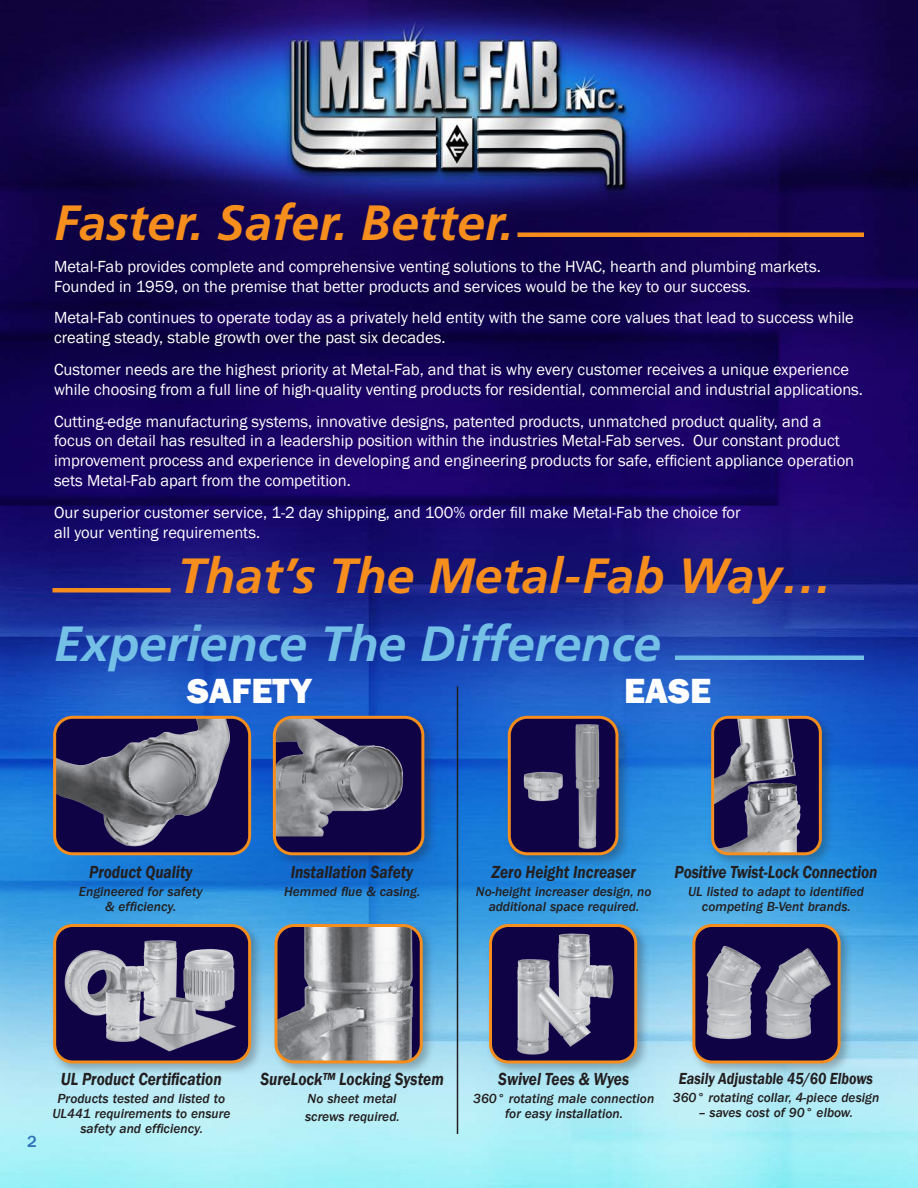
<style>
.page{position:relative;width:918px;height:1188px;background:#fff}
.page>*{position:absolute;margin:0;border:0;box-sizing:border-box;transform-origin:0 0}
.t1{font:italic 700 49.5px "Frutiger LT Std";color:#f68e1e}
.t2{font:italic 700 49.5px "Frutiger LT Std";color:#74c0e6}
.t3{font:800 36px "Franklin Gothic";color:#fff}
.t4{font:italic 600 18px "Franklin Gothic";color:#231f20;scale:.85 1}
.t5{font:16.5px/19.8px "Franklin Gothic";color:#fff}
.t6{font:italic 600 16.5px "Franklin Gothic";color:#231f20;scale:.85 1}
.t7{font:500 16.5px "Franklin Gothic";color:#3171b8}
.t8{font:italic 500 13.5px/15px "Franklin Gothic LT Com";color:#231f20;text-align:center}
</style>
<div class="page">
<img style="left:0;top:0;width:918px;height:1188px">
<div style="left:518px;top:232px;width:346px;height:5px;background:#f68e1e"></div>
<hr style="left:52px;top:588px;width:119px;height:4px;background:#f68e1e">
<div style="left:675px;top:655px;width:189px;height:5px;background:#74c0e6"></div>
<img style="left:55px;top:717px;width:195px;height:137px">
<div style="left:53px;top:716px;width:198px;height:139px;border:3px solid #f68e1e;border-radius:18px"></div>
<div style="left:505px;top:713px;width:126px;height:155px;background:#231f20;opacity:.3"></div>
<img style="left:509px;top:718px;width:108px;height:136px">
<div style="left:508px;top:716px;width:110px;height:139px;border:3px solid #f68e1e;border-radius:18px"></div>
<div style="left:708px;top:713px;width:126px;height:155px;background:#231f20;opacity:.3"></div>
<img style="left:713px;top:717px;width:107px;height:137px">
<div style="left:711px;top:716px;width:111px;height:139px;border:3px solid #f68e1e;border-radius:15px"></div>
<hr style="left:457px;top:686px;width:1px;height:448px;background:#231f20">
<div style="left:50px;top:921px;width:213px;height:155px;background:#231f20;opacity:.3"></div>
<img style="left:55px;top:926px;width:194px;height:136px">
<div style="left:53px;top:924px;width:198px;height:140px;border:3px solid #f68e1e;border-radius:18px"></div>
<div style="left:689px;top:921px;width:164px;height:155px;background:#231f20;opacity:.3"></div>
<div style="left:694px;top:926px;width:145px;height:136px;background:#0f0345;border-radius:18px"></div>
<img style="left:694px;top:934px;width:145px;height:126px">
<div style="left:692px;top:924px;width:149px;height:140px;border:3px solid #f68e1e;border-radius:18px"></div>
<div style="left:486px;top:921px;width:164px;height:155px;background:#231f20;opacity:.3"></div>
<div style="left:490px;top:926px;width:146px;height:136px;background:#0f0345;border-radius:18px"></div>
<img style="left:517px;top:926px;width:119px;height:136px">
<div style="left:489px;top:924px;width:148px;height:140px;border:3px solid #f68e1e;border-radius:18px"></div>
<div style="left:271px;top:921px;width:164px;height:155px;background:#231f20;opacity:.3"></div>
<img style="left:276px;top:926px;width:145px;height:136px">
<div style="left:274px;top:924px;width:149px;height:140px;border:3px solid #f68e1e;border-radius:18px"></div>
<div style="left:270px;top:713px;width:167px;height:155px;background:#231f20;opacity:.3"></div>
<div style="left:274px;top:717px;width:149px;height:137px;background:#0f0345;border-radius:18px"></div>
<img style="left:274px;top:717px;width:144px;height:119px">
<div style="left:273px;top:716px;width:151px;height:139px;border:3px solid #f68e1e;border-radius:18px"></div>
<p class="t1" style="left:54px;top:194px;width:461px">Faster. Safer. Better.</p>
<p class="t5" style="left:54px;top:257px;width:768px">Metal-Fab provides complete and comprehensive venting solutions to the HVAC, hearth and plumbing markets.<br>Founded in 1959, on the premise that better products and services would be the key to our success.</p>
<p class="t5" style="left:54px;top:308px;width:801px">Metal-Fab continues to operate today as a privately held entity with the same core values that lead to success while creating steady, stable growth over the past six decades.</p>
<p class="t5" style="left:54px;top:360px;width:811px">Customer needs are the highest priority at Metal-Fab, and that is why every customer receives a unique experience while choosing from a full line of high-quality venting products for residential, commercial and industrial applications.</p>
<p class="t5" style="left:54px;top:412px;width:802px">Cutting-edge manufacturing systems, innovative designs, patented products, unmatched product quality, and a focus on detail has resulted in a leadership position within the industries Metal-Fab serves. Our constant product improvement process and experience in developing and engineering products for safe, efficient appliance operation sets Metal-Fab apart from the competition.</p>
<p class="t5" style="left:54px;top:503px;width:688px">Our superior customer service, 1-2 day shipping, and 100% order fill make Metal-Fab the choice for all your venting requirements.</p>
<p class="t1" style="left:178px;top:547px;width:655px">That’s The Metal-Fab Way…</p>
<p class="t2" style="left:54px;top:615px;width:609px">Experience The Difference</p>
<p class="t3" style="left:187px;top:668px;width:126px">SAFETY</p>
<p class="t3" style="left:624px;top:668px;width:88px">EASE</p>
<p class="t4" style="left:89px;top:860px;width:123px">Product Quality</p>
<p class="t8" style="left:79px;top:884px;width:125px">Engineered for safety &amp; efficiency.</p>
<p class="t4" style="left:291px;top:860px;width:146px">Installation Safety</p>
<p class="t8" style="left:284px;top:884px;width:138px">Hemmed flue &amp; casing.</p>
<p class="t4" style="left:491px;top:860px;width:172px">Zero Height Increaser</p>
<p class="t8" style="left:476px;top:884px;width:177px">No-height increaser design, no additional space required.</p>
<p class="t4" style="left:675px;top:860px;width:240px">Positive Twist-Lock Connection</p>
<p class="t8" style="left:688px;top:884px;width:177px">UL listed to adapt to identified competing B-Vent brands.</p>
<p class="t7" style="left:27px;top:1131px;width:11px">2</p>
<p class="t4" style="left:61px;top:1067px;width:191px">UL Product Certification</p>
<p class="t8" style="left:52px;top:1091px;width:180px">Products tested and listed to<br>UL441 requirements to ensure safety and efficiency.</p>
<p class="t4" style="left:260px;top:1067px;width:217px">SureLock™ Locking System</p>
<p class="t8" style="left:308px;top:1091px;width:90px">No sheet metal</p>
<p class="t8" style="left:305px;top:1109px;width:96px">screws required.</p>
<p class="t4" style="left:498px;top:1067px;width:155px">Swivel Tees &amp; Wyes</p>
<p class="t8" style="left:473px;top:1091px;width:183px">360° rotating male connection for easy installation.</p>
<p class="t6" style="left:679px;top:1068px;width:230px">Easily Adjustable 45/60 Elbows</p>
<p class="t8" style="left:673px;top:1090px;width:208px">360° rotating collar, 4-piece design</p>
<p class="t8" style="left:699px;top:1105px;width:156px">– saves cost of 90° elbow.</p>
</div>
